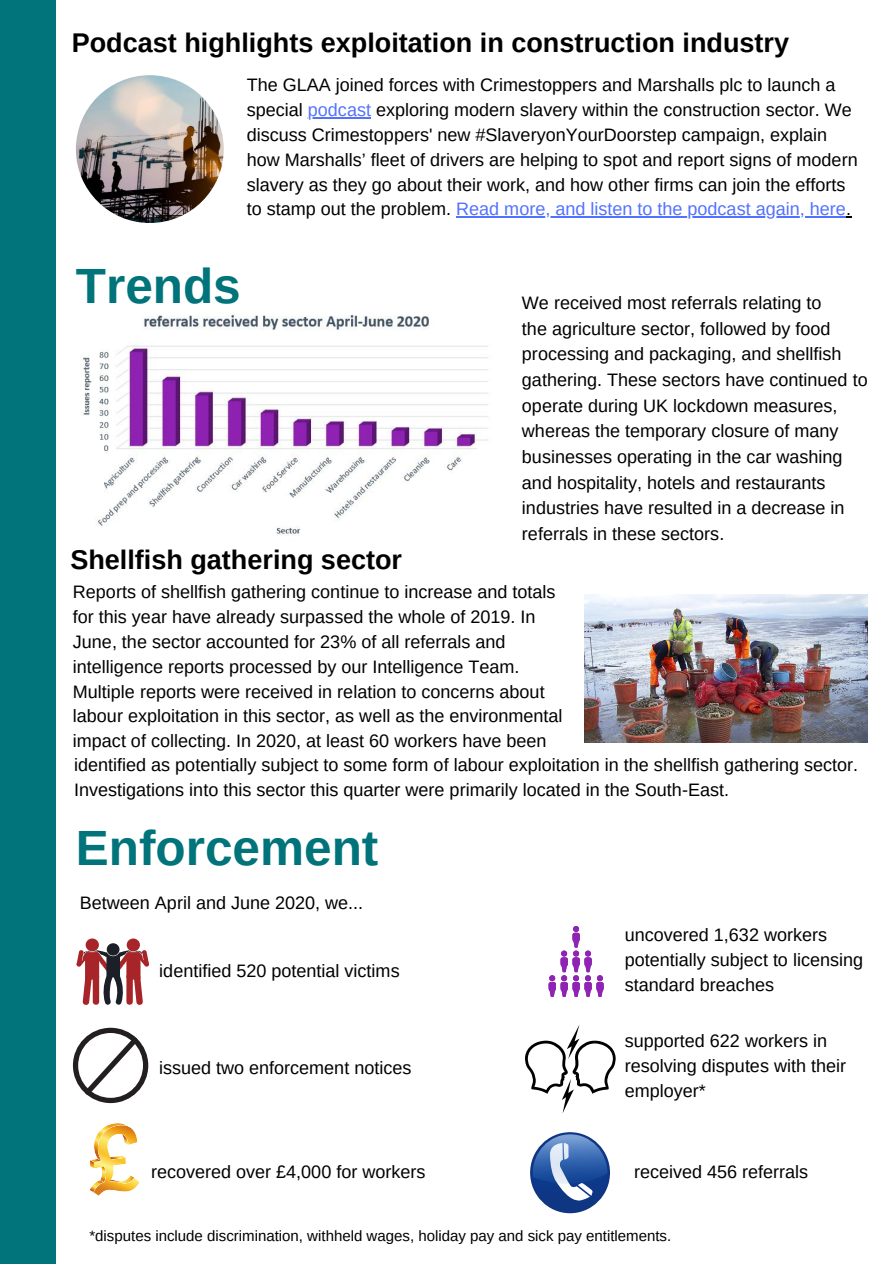
<style>
.page{position:relative;width:894px;height:1264px;background:#fff}
.page>*{position:absolute;margin:0;border:0;box-sizing:border-box;transform-origin:0 0}
.t1{font:700 49.5px "Arimo";color:#00747a}
.t2{font:700 27px "Arimo";color:#000}
.t3{font:18px/24.8px "Arimo";color:#000}
.t4{font:15px "Arimo";color:#000}
.s1{color:#5271ff}
</style>
<div class="page">
<div style="left:0;top:0;width:55px;height:1263px;background:#00747a"></div>
<img style="left:584px;top:594px;width:282px;height:148px">
<svg style="left:548px;top:926px;width:55px;height:70px"></svg>
<svg style="left:76px;top:938px;width:73px;height:67px"></svg>
<svg style="left:73px;top:1027px;width:75px;height:76px"></svg>
<svg style="left:525px;top:1025px;width:90px;height:88px"></svg>
<svg style="left:90px;top:1123px;width:50px;height:72px"></svg>
<svg style="left:530px;top:1132px;width:80px;height:81px"></svg>
<div style="left:532px;top:1134px;width:75px;height:77px;background:#0f3683;border-radius:50%"></div>
<svg style="left:532px;top:1134px;width:75px;height:67px"></svg>
<img style="left:76px;top:75px;width:148px;height:148px;border-radius:50%">
<img style="left:82px;top:314px;width:406px;height:222px">
<hr style="left:308px;top:117px;width:63px;height:1px;background:#5271ff">
<hr style="left:456px;top:216px;width:389px;height:1px;background:#5271ff">
<h2 class="t2" style="left:72px;top:28px;width:718px">Podcast highlights exploitation in construction industry</h2>
<p class="t3" style="left:247px;top:73px;width:612px">The GLAA joined forces with Crimestoppers and Marshalls plc to launch a special <span class="s1">podcast</span> exploring modern slavery within the construction sector. We discuss Crimestoppers' new #SlaveryonYourDoorstep campaign, explain how Marshalls’ fleet of drivers are helping to spot and report signs of modern slavery as they go about their work, and how other firms can join the efforts to stamp out the problem. <span class="s1">Read more, and listen to the podcast again, here</span>.</p>
<h1 class="t1" style="left:76px;top:258px;width:166px">Trends</h1>
<h2 class="t2" style="left:70px;top:544px;width:333px">Shellfish gathering sector</h2>
<p class="t3" style="left:522px;top:290px;width:347px;line-height:25.7px">We received most referrals relating to<br>the agriculture sector, followed by food processing and packaging, and shellfish gathering. These sectors have continued to operate during UK lockdown measures, whereas the temporary closure of many businesses operating in the car washing and hospitality, hotels and restaurants industries have resulted in a decrease in referrals in these sectors.</p>
<p class="t3" style="left:73px;top:580px;width:786px">Reports of shellfish gathering continue to increase and totals<br>for this year have already surpassed the whole of 2019. In<br>June, the sector accounted for 23% of all referrals and<br>intelligence reports processed by our Intelligence Team.<br>Multiple reports were received in relation to concerns about<br>labour exploitation in this sector, as well as the environmental<br>impact of collecting. In 2020, at least 60 workers have been<br>identified as potentially subject to some form of labour exploitation in the shellfish gathering sector.<br>Investigations into this sector this quarter were primarily located in the South-East.</p>
<h1 class="t1" style="left:76px;top:820px;width:304px">Enforcement</h1>
<p class="t3" style="left:80px;top:890px;width:285px">Between April and June 2020, we...</p>
<p class="t3" style="left:159px;top:958px;width:242px">identified 520 potential victims</p>
<p class="t3" style="left:159px;top:1055px;width:254px">issued two enforcement notices</p>
<p class="t3" style="left:624px;top:922px;width:240px">uncovered 1,632 workers potentially subject to licensing standard breaches</p>
<p class="t3" style="left:624px;top:1028px;width:223px">supported 622 workers in resolving disputes with their employer*</p>
<p class="t3" style="left:151px;top:1159px;width:276px">recovered over £4,000 for workers</p>
<p class="t3" style="left:633px;top:1159px;width:176px">received 456 referrals</p>
<p class="t4" style="left:89px;top:1227px;width:583px">*disputes include discrimination, withheld wages, holiday pay and sick pay entitlements.</p>
</div>
